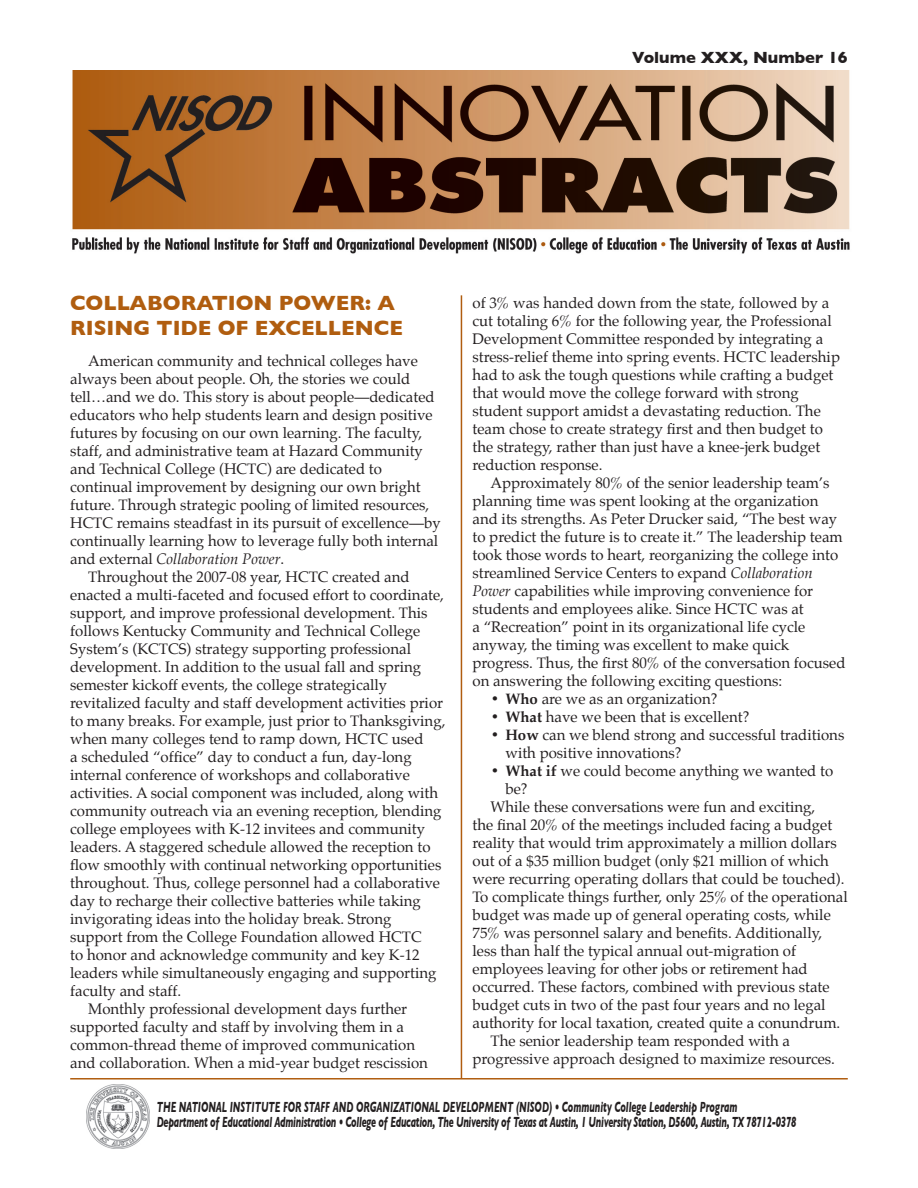
<style>
.page{position:relative;width:918px;height:1188px;background:#fff}
.page>*{position:absolute;margin:0;border:0;box-sizing:border-box;transform-origin:0 0}
.t1{font:700 21px/25.2px "Gill Sans";color:#b05d0f}
.t2{font:700 16.5px "Gill Sans";color:#231f20}
.t3{font:15px/18px "Palatino";color:#231f20}
.t4{font:italic 700 15px/14.4px "Gill Sans";letter-spacing:-.025em;color:#231f20;scale:.61 1}
.t5{font:italic 15px "Palatino";color:#231f20}
.s1{font-style:normal}
.s2{font-style:italic}
.s3{font-weight:700}
</style>
<div class="page">
<hr style="left:461px;top:295px;width:1px;height:783px;background:#b05d0f">
<hr style="left:70px;top:1078px;width:778px;height:2px;background:#b05d0f">
<img style="left:72px;top:70px;width:778px;height:184px">
<img style="left:86px;top:1085px;width:64px;height:63px">
<p class="t2" style="left:632px;top:48px;width:217px">VOLUME XXX, NUMBER 16</p>
<h1 class="t1" style="left:70px;top:290px;width:326px">COLLABORATION POWER: A<br>RISING TIDE OF EXC</h1>
<h1 class="t1" style="left:301px;top:315px;width:103px">ELLENCE</h1>
<p class="t3" style="left:88px;top:352px;width:331px">American community and technical colleges have</p>
<p class="t3" style="left:70px;top:370px;width:342px">always been about people. Oh, the stories we could</p>
<p class="t3" style="left:70px;top:388px;width:366px">tell…and we do. This story is about people—dedicated</p>
<p class="t3" style="left:70px;top:406px;width:364px">educators who help students learn and design positive</p>
<p class="t3" style="left:70px;top:424px;width:353px">futures by focusing on our own learning. The faculty,</p>
<p class="t3" style="left:70px;top:442px;width:354px">staff, and administrative team at Hazard Community</p>
<p class="t3" style="left:70px;top:460px;width:313px">and Technical College (HCTC) are dedicated to</p>
<p class="t3" style="left:70px;top:478px;width:352px">continual improvement by designing our own bright</p>
<p class="t3" style="left:70px;top:496px;width:361px">future. Through strategic pooling of limited resources,</p>
<p class="t3" style="left:70px;top:514px;width:372px">HCTC remains steadfast in its pursuit of excellence—by</p>
<p class="t3" style="left:70px;top:532px;width:370px">continually learning how to leverage fully both internal</p>
<p class="t5" style="left:70px;top:547px;width:216px"><span class="s1">and external</span> Collaboration Power<span class="s1">.</span></p>
<p class="t3" style="left:88px;top:568px;width:323px">Throughout the 2007-08 year, HCTC created and</p>
<p class="t3" style="left:70px;top:586px;width:375px">enacted a multi-faceted and focused effort to coordinate,</p>
<p class="t3" style="left:70px;top:604px;width:359px">support, and improve professional development. This</p>
<p class="t3" style="left:70px;top:622px;width:352px">follows Kentucky Community and Technical College</p>
<p class="t3" style="left:70px;top:640px;width:342px">System’s (KCTCS) strategy supporting professional</p>
<p class="t3" style="left:70px;top:658px;width:353px">development. In addition to the usual fall and spring</p>
<p class="t3" style="left:70px;top:676px;width:319px">semester kickoff events, the college strategically</p>
<p class="t3" style="left:70px;top:694px;width:374px">revitalized faculty and staff development activities prior</p>
<p class="t3" style="left:70px;top:712px;width:377px">to many breaks. For example, just prior to Thanksgiving,</p>
<p class="t3" style="left:70px;top:730px;width:355px">when many colleges tend to ramp down, HCTC used</p>
<p class="t3" style="left:70px;top:748px;width:343px">a scheduled “office” day to conduct a fun, day-long</p>
<p class="t3" style="left:70px;top:766px;width:341px">internal conference of workshops and collaborative</p>
<p class="t3" style="left:70px;top:784px;width:370px">activities. A social component was included, along with</p>
<p class="t3" style="left:70px;top:802px;width:373px">community outreach via an evening reception, blending</p>
<p class="t3" style="left:70px;top:820px;width:356px">college employees with K-12 invitees and community</p>
<p class="t3" style="left:70px;top:838px;width:362px">leaders. A staggered schedule allowed the reception to</p>
<p class="t3" style="left:70px;top:856px;width:373px">flow smoothly with continual networking opportunities</p>
<p class="t3" style="left:70px;top:874px;width:371px">throughout. Thus, college personnel had a collaborative</p>
<p class="t3" style="left:70px;top:892px;width:352px">day to recharge their collective batteries while taking</p>
<p class="t3" style="left:70px;top:910px;width:323px">invigorating ideas into the holiday break. Strong</p>
<p class="t3" style="left:70px;top:928px;width:353px">support from the College Foundation allowed HCTC</p>
<p class="t3" style="left:70px;top:946px;width:351px">to honor and acknowledge community and key K-12</p>
<p class="t3" style="left:70px;top:964px;width:368px">leaders while simultaneously engaging and supporting</p>
<p class="t3" style="left:70px;top:982px;width:112px">faculty and staff.</p>
<p class="t3" style="left:88px;top:1000px;width:321px">Monthly professional development days further</p>
<p class="t3" style="left:70px;top:1018px;width:335px">supported faculty and staff by involving them in a</p>
<p class="t3" style="left:70px;top:1036px;width:346px">common-thread theme of improved communication</p>
<p class="t3" style="left:70px;top:1054px;width:359px">and collaboration. When a mid-year budget rescission</p>
<p class="t3" style="left:472px;top:294px;width:369px">of 3% was handed down from the state, followed by a cut totaling 6% for the following year, the Professional Development Committee responded by integrating a stress-relief theme into spring events. HCTC leadership had to ask the tough questions while crafting a budget that would move the college forward with strong student support amidst a devastating reduction. The team chose to create strategy first and then budget to the strategy, rather than just have a knee-jerk budget reduction response.</p>
<p class="t3" style="left:472px;top:474px;width:375px;text-indent:18px">Approximately 80% of the senior leadership team’s planning time was spent looking at the organization and its strengths. As Peter Drucker said, “The best way to predict the future is to create it.” The leadership team took those words to heart, reorganizing the college into streamlined Service Centers to expand <span class="s2">Collaboration Power</span> capabilities while improving convenience for students and employees alike. Since HCTC was at<br>a “Recreation” point in its organizational life cycle anyway, the timing was excellent to make quick progress. Thus, the first 80% of the conversation focused on answering the following exciting questions:</p>
<p class="t3" style="left:490px;top:690px;width:228px"><span class="s3">• Who</span> are we as an organization?</p>
<p class="t3" style="left:490px;top:708px;width:260px"><span class="s3">• What</span> have we been that is excellent?</p>
<p class="t3" style="left:506px;top:726px;width:340px;text-indent:-15px"><span class="s3">• How</span> can we blend strong and successful traditions with positive innovations?</p>
<p class="t3" style="left:490px;top:762px;width:344px"><span class="s3">• What if</span> we could become anything we wanted to</p>
<p class="t3" style="left:506px;top:780px;width:24px">be?</p>
<p class="t3" style="left:490px;top:798px;width:326px">While these conversations were fun and exciting,</p>
<p class="t3" style="left:472px;top:816px;width:361px">the final 20% of the meetings included facing a budget</p>
<p class="t3" style="left:472px;top:834px;width:366px">reality that would trim approximately a million dollars</p>
<p class="t3" style="left:472px;top:852px;width:358px">out of a $35 million budget (only $21 million of which</p>
<p class="t3" style="left:472px;top:870px;width:374px">were recurring operating dollars that could be touched).</p>
<p class="t3" style="left:472px;top:888px;width:377px">To complicate things further, only 25% of the operational</p>
<p class="t3" style="left:472px;top:906px;width:360px">budget was made up of general operating costs, while</p>
<p class="t3" style="left:472px;top:924px;width:351px">75% was personnel salary and benefits. Additionally,</p>
<p class="t3" style="left:472px;top:942px;width:325px">less than half the typical annual out-migration of</p>
<p class="t3" style="left:472px;top:960px;width:337px">employees leaving for other jobs or retirement had</p>
<p class="t3" style="left:472px;top:978px;width:359px">occurred. These factors, combined with previous state</p>
<p class="t3" style="left:472px;top:996px;width:355px">budget cuts in two of the past four years and no legal</p>
<p class="t3" style="left:472px;top:1014px;width:369px">authority for local taxation, created quite a conundrum.</p>
<p class="t3" style="left:490px;top:1032px;width:301px">The senior leadership team responded with a</p>
<p class="t3" style="left:472px;top:1050px;width:364px">progressive approach designed to maximize resources.</p>
<p class="t4" style="left:157px;top:1100px;width:1050px">The National Institute for Staff and Organizational Development (NISOD) • Community College Leadership Program<br>Department of Educational Administration • College of Education, The University of Texas at Austin, 1 University Station, D5600, Austin, TX 78712-0378</p>
</div>
